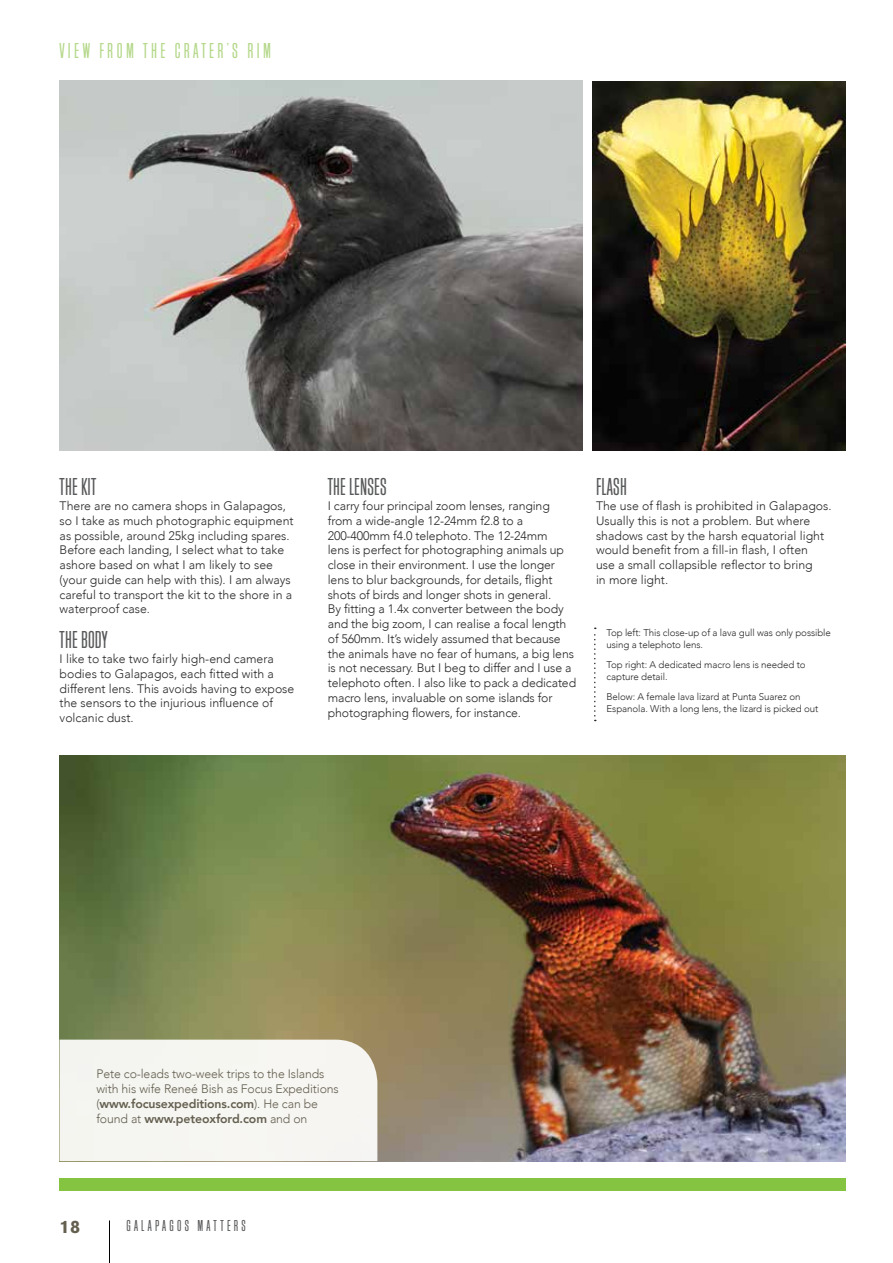
<style>
.page{position:relative;width:893px;height:1263px;background:#fff}
.page>*{position:absolute;margin:0;border:0;box-sizing:border-box;transform-origin:0 0}
.t1{font:25.5px "Block Gothic RR Light Extra Cond";letter-spacing:.01em;color:#58595b}
.t2{font:22.5px "Block Gothic RR Light Extra Cond";letter-spacing:.15em;color:#b5d88a}
.t3{font:700 17.85px "Akzidenz Grotesk BQ";color:#645f4f}
.t4{font:16.5px "Block Gothic RR Light Extra Cond";letter-spacing:.2em;color:#58595b}
.t5{font:300 12.3px/14.7px "Avenir";color:#292829}
.t6{font:300 12.3px/14.7px "Avenir";letter-spacing:-.01em;color:#645f4f}
.t7{font:300 9.75px/11.7px "Avenir";letter-spacing:-.01em;color:#292829}
.s1{font-weight:800}
</style>
<div class="page">
<hr style="left:109px;top:1220px;width:1px;height:43px;background:#000">
<img style="left:60px;top:756px;width:785px;height:405px">
<img style="left:592px;top:81px;width:254px;height:370px">
<img style="left:60px;top:81px;width:522px;height:370px">
<div style="left:60px;top:1040px;width:317px;height:121px;background:#f6f5f2"></div>
<div style="left:60px;top:1178px;width:786px;height:12px;background:#85c441"></div>
<svg style="left:594px;top:627px;width:2px;height:94px"></svg>
<h2 class="t2" style="left:60px;top:39px;width:9px">VIEW</h2>
<h2 class="t2" style="left:99px;top:39px;width:173px">FROM THE CRATER’S RIM</h2>
<h1 class="t1" style="left:60px;top:474px;width:28px">THE KIT</h1>
<p class="t5" style="left:60px;top:498px;width:236px">There are no camera shops in Galapagos, so I take as much photographic equipment as possible, around 25kg including spares.<br>Before each landing, I select what to take ashore based on what I am likely to see (your guide can help with this). I am always careful to transport the kit to the shore in a waterproof case.</p>
<h1 class="t1" style="left:60px;top:627px;width:50px">THEBODY</h1>
<p class="t5" style="left:60px;top:651px;width:236px">I like to take two fairly high-end camera bodies to Galapagos, each fitted with a different lens. This avoids having to expose the sensors to the injurious influence of volcanic dust.</p>
<h1 class="t1" style="left:328px;top:474px;width:29px">THE LENSES</h1>
<p class="t5" style="left:328px;top:498px;width:250px">I carry four principal zoom lenses, ranging from a wide-angle 12-24mm f2.8 to a 200-400mm f4.0 telephoto. The 12-24mm<br>lens is perfect for photographing animals up close in their environment. I use the longer lens to blur backgrounds, for details, flight shots of birds and longer shots in general.<br>By fitting a 1.4x converter between the body and the big zoom, I can realise a focal length of 560mm. It’s widely assumed that because the animals have no fear of humans, a big lens is not necessary. But I beg to differ and I use a telephoto often. I also like to pack a dedicated macro lens, invaluable on some islands for photographing flowers, for instance.</p>
<h1 class="t1" style="left:596px;top:474px;width:33px">FLAS H</h1>
<p class="t5" style="left:596px;top:498px;width:237px">The use of flash is prohibited in Galapagos.<br>Usually this is not a problem. But where shadows cast by the harsh equatorial light would benefit from a fill-in flash, I often<br>use a small collapsible reflector to bring<br>in more light.</p>
<p class="t7" style="left:607px;top:627px;width:226px">Top left: This close-up of a lava gull was only possible using a telephoto lens.</p>
<p class="t7" style="left:607px;top:659px;width:201px">Top right: A dedicated macro lens is needed to capture detail.</p>
<p class="t7" style="left:607px;top:691px;width:213px">Below: A female lava lizard at Punta Suarez on<br>Espanola. With a long lens, the lizard is picked out</p>
<p class="t6" style="left:96px;top:1067px;width:244px">Pete co-leads two-week trips to the Islands with his wife Reneé Bish as Focus Expeditions (<span class="s1">www.focusexpeditions.com</span>). He can be found at <span class="s1">www.peteoxford.com</span> and on</p>
<h3 class="t3" style="left:60px;top:1216px;width:22px">18</h3>
<h3 class="t4" style="left:126px;top:1218px;width:121px">GALAPAGOS MATTERS</h3>
</div>
